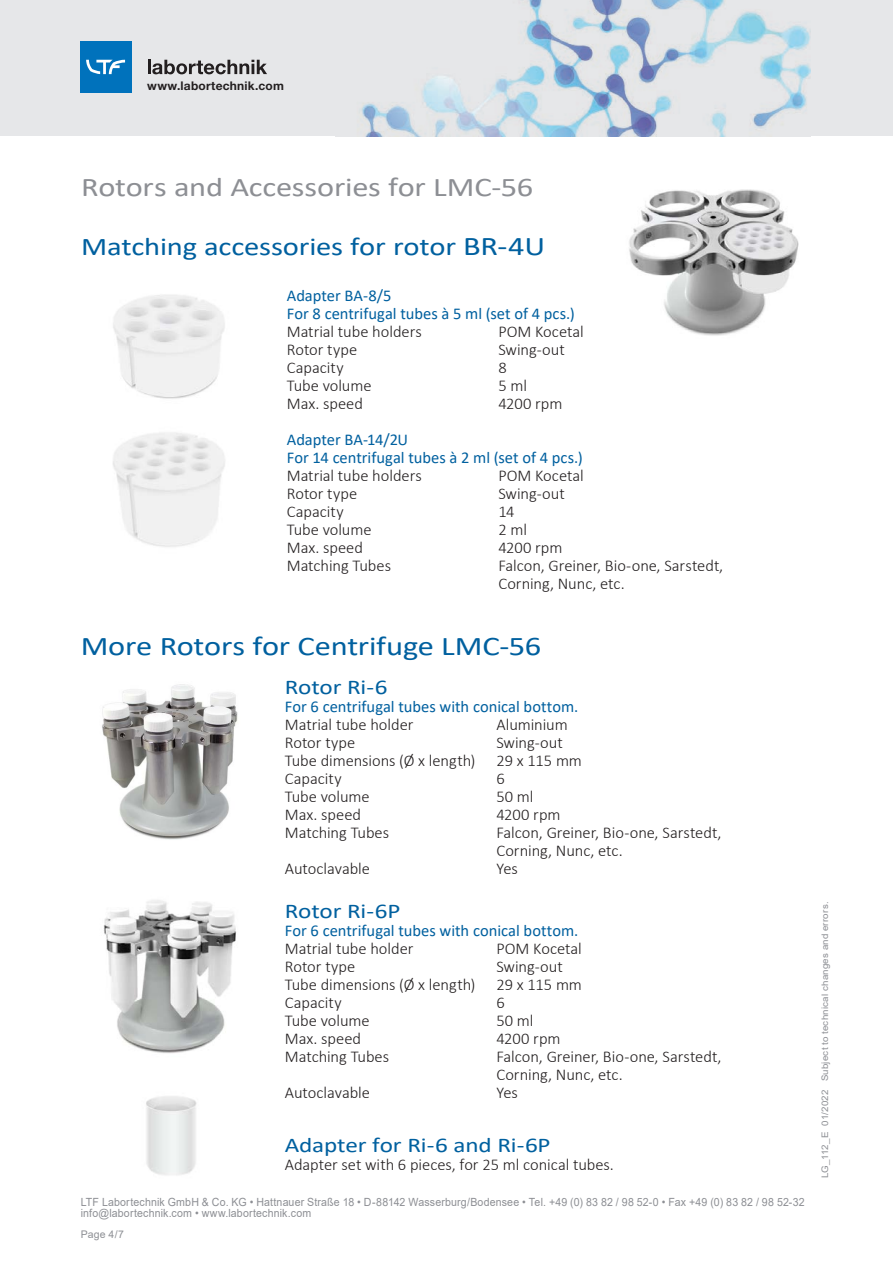
<style>
.page{position:relative;width:893px;height:1263px;background:#fff}
.page>*{position:absolute;margin:0;border:0;box-sizing:border-box;transform-origin:0 0}
.Headline{font:27px "Calibri";letter-spacing:-.005em;color:#8d8f94;scale:1.2 1}
.Aufzählung{font:27px "Calibri";letter-spacing:-.005em;color:#00609f;scale:1.2 1}
.Aufzählung-2{font:25.5px "Calibri";letter-spacing:-.005em;color:#00609f;scale:1.2 1}
.Aufzählung-3{font:21px "Calibri";letter-spacing:-.01em;color:#00609f;scale:1.2 1}
.Aufzählung-4{font:300 16.5px "Calibri";letter-spacing:-.005em;color:#231f20}
.Aufzählung-5{font:16.5px/18px "Calibri";color:#00609f}
.t1{font:700 12px "Helvetica Neue LT Std";letter-spacing:.015em;color:#231f20}
.t2{font:11.25px/11.2px "Arial";letter-spacing:.015em;color:#8d8f94;scale:.94 1}
.t3{font:10.5px "Arial";color:#8d8f94}
.t4{font:9px "Arial";letter-spacing:.02em;color:#8d8f94;scale:1.08 1}
.s1{font-size:27px}
.s2{font-weight:300;color:#231f20}
</style>
<div class="page">
<div style="left:0;top:0;width:893px;height:136px;background:#e6e7e9"></div>
<img style="left:361px;top:0;width:449px;height:136px">
<hr style="left:148px;top:60px;width:3px;height:14px;background:#231f20">
<svg style="left:152px;top:60px;width:115px;height:14px"></svg>
<div style="left:80px;top:41px;width:51px;height:52px;background:#0072bc"></div>
<svg style="left:86px;top:60px;width:39px;height:14px"></svg>
<img style="left:113px;top:432px;width:112px;height:115px">
<img style="left:113px;top:295px;width:112px;height:104px">
<img style="left:102px;top:684px;width:136px;height:156px">
<img style="left:104px;top:900px;width:132px;height:153px">
<img style="left:629px;top:189px;width:170px;height:147px">
<img style="left:146px;top:1096px;width:51px;height:79px">
<p class="t1" style="left:147px;top:79px;width:138px">www.labortechnik.com</p>
<p class="Headline" style="left:81px;top:168px;width:378px">Rotors and Accessories for LMC-56</p>
<p class="Aufzählung-2" style="left:81px;top:229px;width:388px">Matching accessories for rotor <span class="s1">BR-4U</span></p>
<p class="Aufzählung-5" style="left:287px;top:286px;width:289px">Adapter BA-8/5<br>For 8 centrifugal tubes à 5 ml (set of 4 pcs.)</p>
<p class="Aufzählung-4" style="left:287px;top:321px;width:137px">Matrial tube holders</p>
<p class="Aufzählung-4" style="left:498px;top:321px;width:87px">POM Kocetal</p>
<p class="Aufzählung-4" style="left:287px;top:339px;width:72px">Rotor type</p>
<p class="Aufzählung-4" style="left:498px;top:339px;width:68px">Swing-out</p>
<p class="Aufzählung-4" style="left:287px;top:357px;width:58px">Capacity</p>
<p class="Aufzählung-4" style="left:498px;top:357px;width:10px">8</p>
<p class="Aufzählung-4" style="left:287px;top:375px;width:86px">Tube volume</p>
<p class="Aufzählung-4" style="left:498px;top:375px;width:30px">5 ml</p>
<p class="Aufzählung-4" style="left:287px;top:393px;width:78px">Max. speed</p>
<p class="Aufzählung-4" style="left:498px;top:393px;width:66px">4200 rpm</p>
<p class="Aufzählung-5" style="left:287px;top:430px;width:123px">Adapter BA-14/2U</p>
<p class="Aufzählung-5" style="left:287px;top:448px;width:297px">For 14 centrifugal tubes à 2 ml (set of 4 pcs.)<br><span class="s2">Matrial tube holders</span></p>
<p class="Aufzählung-4" style="left:498px;top:465px;width:87px">POM Kocetal</p>
<p class="Aufzählung-4" style="left:287px;top:483px;width:72px">Rotor type</p>
<p class="Aufzählung-4" style="left:498px;top:483px;width:68px">Swing-out</p>
<p class="Aufzählung-4" style="left:287px;top:501px;width:58px">Capacity</p>
<p class="Aufzählung-4" style="left:498px;top:501px;width:18px">14</p>
<p class="Aufzählung-4" style="left:287px;top:519px;width:86px">Tube volume</p>
<p class="Aufzählung-4" style="left:498px;top:519px;width:30px">2 ml</p>
<p class="Aufzählung-4" style="left:287px;top:537px;width:78px">Max. speed</p>
<p class="Aufzählung-4" style="left:498px;top:537px;width:66px">4200 rpm</p>
<p class="Aufzählung-4" style="left:287px;top:555px;width:106px">Matching Tubes</p>
<p class="Aufzählung-4" style="left:498px;top:555px;width:226px">Falcon, Greiner, Bio-one, Sarstedt,</p>
<p class="Aufzählung-4" style="left:498px;top:573px;width:128px">Corning, Nunc, etc.</p>
<p class="Aufzählung" style="left:81px;top:627px;width:385px">More Rotors for Centrifuge LMC-56</p>
<p class="Aufzählung-3" style="left:285px;top:673px;width:87px">Rotor Ri-6</p>
<p class="Aufzählung-5" style="left:285px;top:697px;width:295px">For 6 centrifugal tubes with conical bottom.</p>
<p class="Aufzählung-4" style="left:285px;top:715px;width:130px">Matrial tube holder</p>
<p class="Aufzählung-4" style="left:496px;top:715px;width:73px">Aluminium</p>
<p class="Aufzählung-4" style="left:285px;top:733px;width:72px">Rotor type</p>
<p class="Aufzählung-4" style="left:496px;top:733px;width:68px">Swing-out</p>
<p class="Aufzählung-4" style="left:285px;top:751px;width:192px">Tube dimensions (Ø x length)</p>
<p class="Aufzählung-4" style="left:496px;top:751px;width:87px">29 x 115 mm</p>
<p class="Aufzählung-4" style="left:285px;top:769px;width:58px">Capacity</p>
<p class="Aufzählung-4" style="left:496px;top:769px;width:10px">6</p>
<p class="Aufzählung-4" style="left:285px;top:787px;width:86px">Tube volume</p>
<p class="Aufzählung-4" style="left:496px;top:787px;width:39px">50 ml</p>
<p class="Aufzählung-4" style="left:285px;top:805px;width:78px">Max. speed</p>
<p class="Aufzählung-4" style="left:496px;top:805px;width:66px">4200 rpm</p>
<p class="Aufzählung-4" style="left:285px;top:823px;width:106px">Matching Tubes</p>
<p class="Aufzählung-4" style="left:496px;top:823px;width:226px">Falcon, Greiner, Bio-one, Sarstedt,</p>
<p class="Aufzählung-4" style="left:496px;top:841px;width:128px">Corning, Nunc, etc.</p>
<p class="Aufzählung-4" style="left:285px;top:859px;width:87px">Autoclavable</p>
<p class="Aufzählung-4" style="left:496px;top:859px;width:23px">Yes</p>
<p class="Aufzählung-3" style="left:285px;top:896px;width:98px">Rotor Ri-6P</p>
<p class="Aufzählung-5" style="left:285px;top:921px;width:295px">For 6 centrifugal tubes with conical bottom.</p>
<p class="Aufzählung-4" style="left:285px;top:938px;width:130px">Matrial tube holder</p>
<p class="Aufzählung-4" style="left:496px;top:938px;width:87px">POM Kocetal</p>
<p class="Aufzählung-4" style="left:285px;top:956px;width:72px">Rotor type</p>
<p class="Aufzählung-4" style="left:496px;top:956px;width:68px">Swing-out</p>
<p class="Aufzählung-4" style="left:285px;top:974px;width:192px">Tube dimensions (Ø x length)</p>
<p class="Aufzählung-4" style="left:496px;top:974px;width:87px">29 x 115 mm</p>
<p class="Aufzählung-4" style="left:285px;top:992px;width:58px">Capacity</p>
<p class="Aufzählung-4" style="left:496px;top:992px;width:10px">6</p>
<p class="Aufzählung-4" style="left:285px;top:1010px;width:86px">Tube volume</p>
<p class="Aufzählung-4" style="left:496px;top:1010px;width:39px">50 ml</p>
<p class="Aufzählung-4" style="left:285px;top:1028px;width:78px">Max. speed</p>
<p class="Aufzählung-4" style="left:496px;top:1028px;width:66px">4200 rpm</p>
<p class="Aufzählung-4" style="left:285px;top:1046px;width:106px">Matching Tubes</p>
<p class="Aufzählung-4" style="left:496px;top:1046px;width:226px">Falcon, Greiner, Bio-one, Sarstedt,</p>
<p class="Aufzählung-4" style="left:496px;top:1064px;width:128px">Corning, Nunc, etc.</p>
<p class="Aufzählung-4" style="left:285px;top:1082px;width:87px">Autoclavable</p>
<p class="Aufzählung-4" style="left:496px;top:1082px;width:23px">Yes</p>
<p class="Aufzählung-3" style="left:285px;top:1130px;width:223px">Adapter for Ri-6 and Ri-6P</p>
<p class="Aufzählung-4" style="left:285px;top:1154px;width:331px">Adapter set with 6 pieces, for 25 ml conical tubes.</p>
<p class="t2" style="left:81px;top:1196px;width:771px">LTF Labortechnik GmbH &amp; Co. KG • Hattnauer Straße 18 • D-88142 Wasserburg/Bodensee • Tel. +49 (0) 83 82 / 98 52-0 • Fax +49 (0) 83 82 / 98 52-32 info@labortechnik.com • www.labortechnik.com</p>
<p class="t3" style="left:81px;top:1227px;width:45px">Page 4/7</p>
<p class="t4" style="left:819px;top:1178px;width:257px;rotate:-90deg">LG_112_E 01/2022 Subject to technical changes and errors.</p>
</div>
